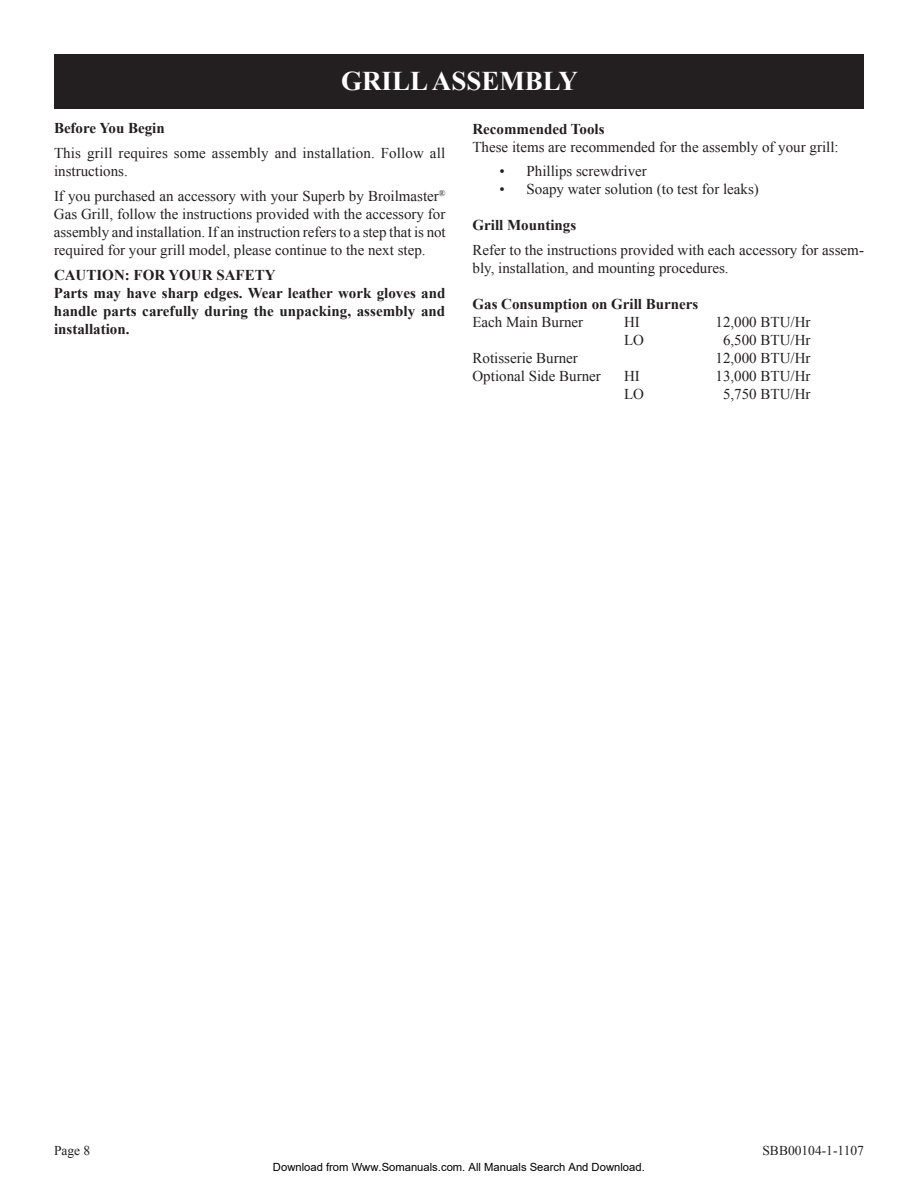
<style>
.page{position:relative;width:918px;height:1188px;background:#fff}
.page>*{position:absolute;margin:0;border:0;box-sizing:border-box;transform-origin:0 0}
.t1{font:700 27px "Times New Roman";color:#fff}
.t2{font:15px/18px "Times New Roman";color:#231f20}
.t3{font:700 15px/18px "Times New Roman";color:#231f20}
.t4{font:13.5px "Times New Roman";color:#231f20}
.t5{font:11.25px "Arial";color:#000}
</style>
<div class="page">
<div style="left:54px;top:54px;width:810px;height:54px;background:#231f20"></div>
<h1 class="t1" style="left:341px;top:63px;width:238px">GRILL ASSEMBLY</h1>
<p class="t3" style="left:54px;top:119px;width:112px">Before You Begin</p>
<p class="t2" style="left:54px;top:144px;width:393px">This grill requires some assembly and installation. Follow all instructions.</p>
<p class="t2" style="left:54px;top:187px;width:393px;text-align:justify">If you purchased an accessory with your Superb by Broilmaster<sup>® </sup>Gas Grill, follow the instructions provided with the accessory for assembly and installation. If an instruction refers to a step that is not required for your grill model, please continue to the next step.</p>
<p class="t3" style="left:54px;top:265px;width:393px">CAUTION: FOR YOUR SAFETY<br>Parts may have sharp edges. Wear leather work gloves and handle parts carefully during the unpacking, assembly and installation.</p>
<p class="t3" style="left:472px;top:119px;width:134px">Recommended Tools</p>
<p class="t2" style="left:472px;top:137px;width:368px">These items are recommended for the assembly of your grill:</p>
<p class="t2" style="left:500px;top:162px;width:149px">• Phillips screwdriver</p>
<p class="t2" style="left:500px;top:180px;width:261px">• Soapy water solution (to test for leaks)</p>
<p class="t3" style="left:472px;top:216px;width:105px">Grill Mountings</p>
<p class="t2" style="left:472px;top:241px;width:393px">Refer to the instructions provided with each accessory for assem&shy;bly, installation, and mounting procedures.</p>
<p class="t3" style="left:472px;top:295px;width:227px">Gas Consumption on Grill Burners</p>
<p class="t2" style="left:472px;top:313px;width:112px">Each Main Burner</p>
<p class="t2" style="left:624px;top:313px;width:17px">HI</p>
<p class="t2" style="left:716px;top:313px;width:96px">12,000 BTU/Hr</p>
<p class="t2" style="left:624px;top:331px;width:21px">LO</p>
<p class="t2" style="left:723px;top:331px;width:89px">6,500 BTU/Hr</p>
<p class="t2" style="left:472px;top:349px;width:107px">Rotisserie Burner</p>
<p class="t2" style="left:716px;top:349px;width:96px">12,000 BTU/Hr</p>
<p class="t2" style="left:472px;top:367px;width:130px">Optional Side Burner</p>
<p class="t2" style="left:624px;top:367px;width:17px">HI</p>
<p class="t2" style="left:716px;top:367px;width:96px">13,000 BTU/Hr</p>
<p class="t2" style="left:624px;top:385px;width:21px">LO</p>
<p class="t2" style="left:723px;top:385px;width:89px">5,750 BTU/Hr</p>
<p class="t4" style="left:54px;top:1142px;width:38px">Page 8</p>
<p class="t4" style="left:762px;top:1142px;width:103px">SBB00104-1-1107</p>
<p class="t5" style="left:273px;top:1160px;width:373px">Download from Www.Somanuals.com. All Manuals Search And Download.</p>
</div>
